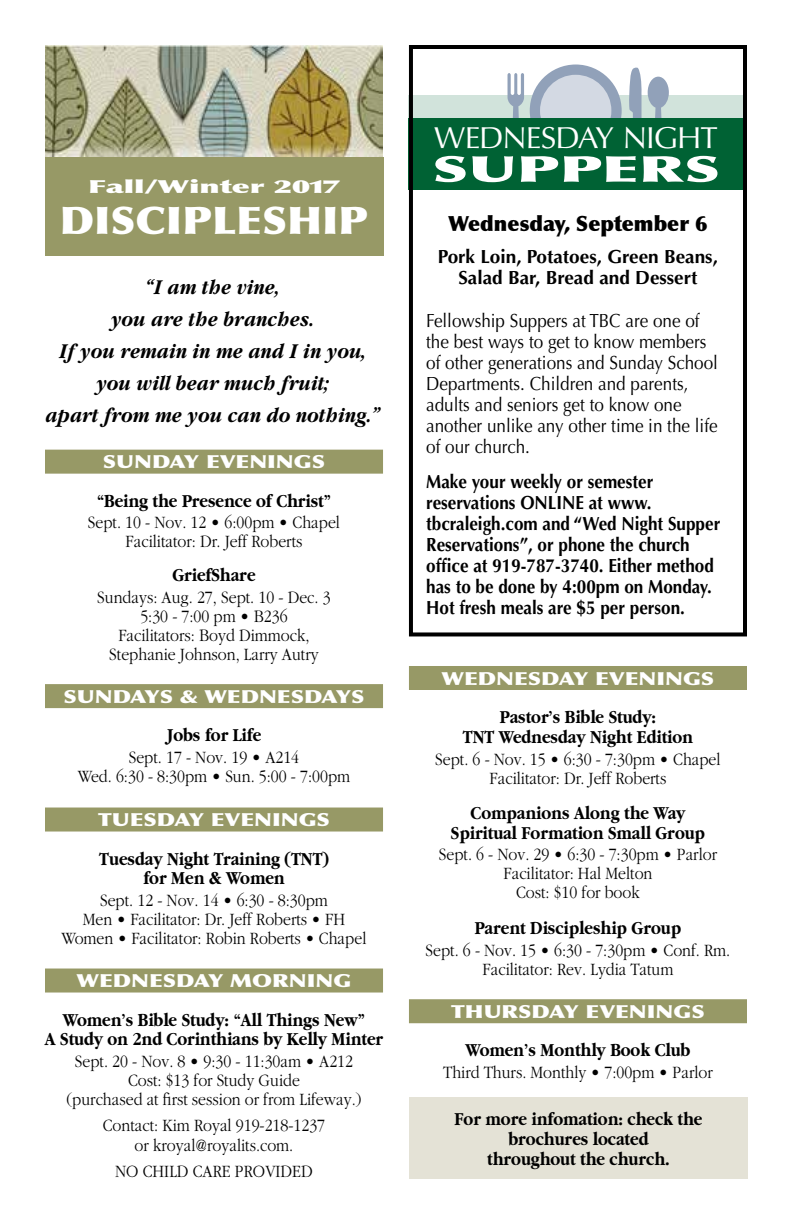
<style>
.page{position:relative;width:792px;height:1224px;background:#fff}
.page>*{position:absolute;margin:0;border:0;box-sizing:border-box;transform-origin:0 0}
.t1{font:900 38px "Optima";color:#fff;scale:1.11 1}
.t2{font:900 35.8px "Optima";color:#fff;scale:1.7 1}
.t3{font:30.4px "Optima";letter-spacing:-.03em;color:#fff}
.t4{font:italic 700 22px/32px "Garamond";letter-spacing:.005em;color:#000;text-align:center;scale:.88 1}
.t5{font:900 21px "Optima";color:#000}
.t6{font:700 19px/19.6px "Garamond";color:#000;text-align:center;scale:.86 1}
.t7{font:700 19px/21px "Optima";color:#000;scale:.9 1}
.t8{font:19px/21px "Optima";color:#000;scale:.9 1}
.t9{font:700 19px/21px "Optima";color:#000;text-align:center}
.t10{font:300 18px/19px "Garamond";color:#000;text-align:center;scale:.88 1}
.t11{font:900 18px "Optima";color:#fff;scale:1.25 1}
.t12{font:900 18px "Optima";color:#fff;scale:1.75 1}
</style>
<div class="page">
<div style="left:409px;top:95px;width:338px;height:23px;background:#d1e3db"></div>
<svg style="left:530px;top:65px;width:92px;height:53px"></svg>
<svg style="left:629px;top:67px;width:13px;height:51px"></svg>
<svg style="left:648px;top:77px;width:21px;height:41px"></svg>
<svg style="left:508px;top:73px;width:16px;height:45px"></svg>
<div style="left:409px;top:118px;width:338px;height:72px;background:#006234"></div>
<div style="left:409px;top:45px;width:338px;height:591px;border:4px solid #000"></div>
<img style="left:45px;top:45px;width:338px;height:112px">
<div style="left:45px;top:450px;width:338px;height:24px;background:#979966"></div>
<div style="left:45px;top:684px;width:338px;height:24px;background:#979966"></div>
<div style="left:45px;top:808px;width:338px;height:24px;background:#979966"></div>
<div style="left:45px;top:969px;width:338px;height:24px;background:#979966"></div>
<div style="left:409px;top:666px;width:338px;height:24px;background:#979966"></div>
<div style="left:409px;top:999px;width:338px;height:24px;background:#979966"></div>
<div style="left:45px;top:157px;width:338px;height:98px;background:#979966"></div>
<div style="left:409px;top:1097px;width:338px;height:82px;background:#e4e2d6"></div>
<p class="t12" style="left:88px;top:175px;width:146px">FALL/WINTER 2017</p>
<h1 class="t1" style="left:60px;top:197px;width:229px">DISCIPLESHIP</h1>
<p class="t4" style="left:47px;top:271px;width:382px">“I am the vine,<br>you are the branches.<br>If you remain in me and I in you, you will bear much fruit;<br>apart from me you can do nothing.”</p>
<p class="t11" style="left:103px;top:451px;width:177px">SUNDAY EVENINGS</p>
<p class="t6" style="left:97px;top:491px;width:274px">“Being the Presence of Christ”</p>
<p class="t10" style="left:88px;top:513px;width:288px">Sept. 10 - Nov. 12 • 6:00pm • Chapel<br>Facilitator: Dr. Jeff Roberts</p>
<p class="t6" style="left:173px;top:565px;width:98px">GriefShare</p>
<p class="t10" style="left:97px;top:588px;width:267px">Sundays: Aug. 27, Sept. 10 - Dec. 3<br>5:30 - 7:00 pm • B236<br>Facilitators: Boyd Dimmock,<br>Stephanie Johnson, Larry Autry</p>
<p class="t11" style="left:64px;top:686px;width:169px">SUN DAYS &amp; WEDNES</p>
<p class="t11" style="left:304px;top:686px;width:48px">DAYS</p>
<p class="t6" style="left:167px;top:725px;width:111px">Jobs for Life</p>
<p class="t10" style="left:78px;top:748px;width:311px">Sept. 17 - Nov. 19 • A214<br>Wed. 6:30 - 8:30pm • Sun. 5:00 - 7:00pm</p>
<p class="t11" style="left:98px;top:809px;width:50px">TUESDA</p>
<p class="t11" style="left:189px;top:809px;width:112px">Y EVENINGS</p>
<p class="t6" style="left:99px;top:849px;width:269px">Tuesday Night Training (TNT) for Men &amp; Women</p>
<p class="t10" style="left:62px;top:891px;width:348px">Sept. 12 - Nov. 14 • 6:30 - 8:30pm<br>Men • Facilitator: Dr. Jeff Roberts • FH<br>Women • Facilitator: Robin Roberts • Chapel</p>
<p class="t11" style="left:77px;top:970px;width:83px">WEDNESDA</p>
<p class="t11" style="left:208px;top:970px;width:116px">Y MORNING</p>
<p class="t6" style="left:45px;top:1010px;width:395px">Women’s Bible Study: “All Things New”<br>A Study on 2nd Corinthians by Kelly Minter</p>
<p class="t10" style="left:67px;top:1052px;width:337px">Sept. 20 - Nov. 8 • 9:30 - 11:30am • A212<br>Cost: $13 for Study Guide<br>(purchased at first session or from Lifeway.)</p>
<p class="t10" style="left:103px;top:1116px;width:254px;line-height:20px">Contact: Kim Royal 919-218-1237 or kroyal@royalits.com.</p>
<p class="t10" style="left:115px;top:1162px;width:226px">NO CHILD CARE PROVIDED</p>
<h3 class="t3" style="left:434px;top:120px;width:285px">WEDNESDAY NIGHT</h3>
<h2 class="t2" style="left:432px;top:147px;width:171px">SUPPERS</h2>
<p class="t5" style="left:448px;top:210px;width:261px">WEDNESDAY, SEPTEMBER 6</p>
<p class="t9" style="left:438px;top:246px;width:282px">Pork Loin, Potatoes, Green Beans,<br>Salad Bar, Bread and Dessert</p>
<p class="t8" style="left:426px;top:310px;width:326px">Fellowship Suppers at TBC are one of the best ways to get to know members of other generations and Sunday School Departments. Children and parents, adults and seniors get to know one another unlike any other time in the life of our church.</p>
<p class="t7" style="left:426px;top:471px;width:328px">Make your weekly or semester reservations ONLINE at www. tbcraleigh.com and “Wed Night Supper Reservations”, or phone the church office at 919-787-3740. Either method has to be done by 4:00pm on Monday.<br>Hot fresh meals are $5 per person.</p>
<p class="t11" style="left:442px;top:667px;width:83px">WEDNESDA</p>
<p class="t11" style="left:573px;top:667px;width:112px">Y EVENINGS</p>
<p class="t6" style="left:463px;top:707px;width:269px">Pastor’s Bible Study:<br>TNT Wednesday Night Edition</p>
<p class="t10" style="left:435px;top:749px;width:326px">Sept. 6 - Nov. 15 • 6:30 - 7:30pm • Chapel<br>Facilitator: Dr. Jeff Roberts</p>
<p class="t6" style="left:451px;top:803px;width:297px">Companions Along the Way<br>Spiritual Formation Small Group</p>
<p class="t10" style="left:439px;top:845px;width:318px">Sept. 6 - Nov. 29 • 6:30 - 7:30pm • Parlor<br>Facilitator: Hal Melton<br>Cost: $10 for book</p>
<p class="t6" style="left:475px;top:918px;width:242px">Parent Discipleship Group</p>
<p class="t10" style="left:426px;top:941px;width:348px">Sept. 6 - Nov. 15 • 6:30 - 7:30pm • Conf. Rm.<br>Facilitator: Rev. Lydia Tatum</p>
<p class="t11" style="left:451px;top:1001px;width:15px">THUR</p>
<p class="t11" style="left:518px;top:1001px;width:149px">SDAY EVENINGS</p>
<p class="t6" style="left:466px;top:1040px;width:263px">Women’s Monthly Book Club</p>
<p class="t10" style="left:443px;top:1063px;width:308px">Third Thurs. Monthly • 7:00pm • Parlor</p>
<p class="t6" style="left:454px;top:1109px;width:290px">For more infomation: check the brochures located<br>throughout the church.</p>
</div>
